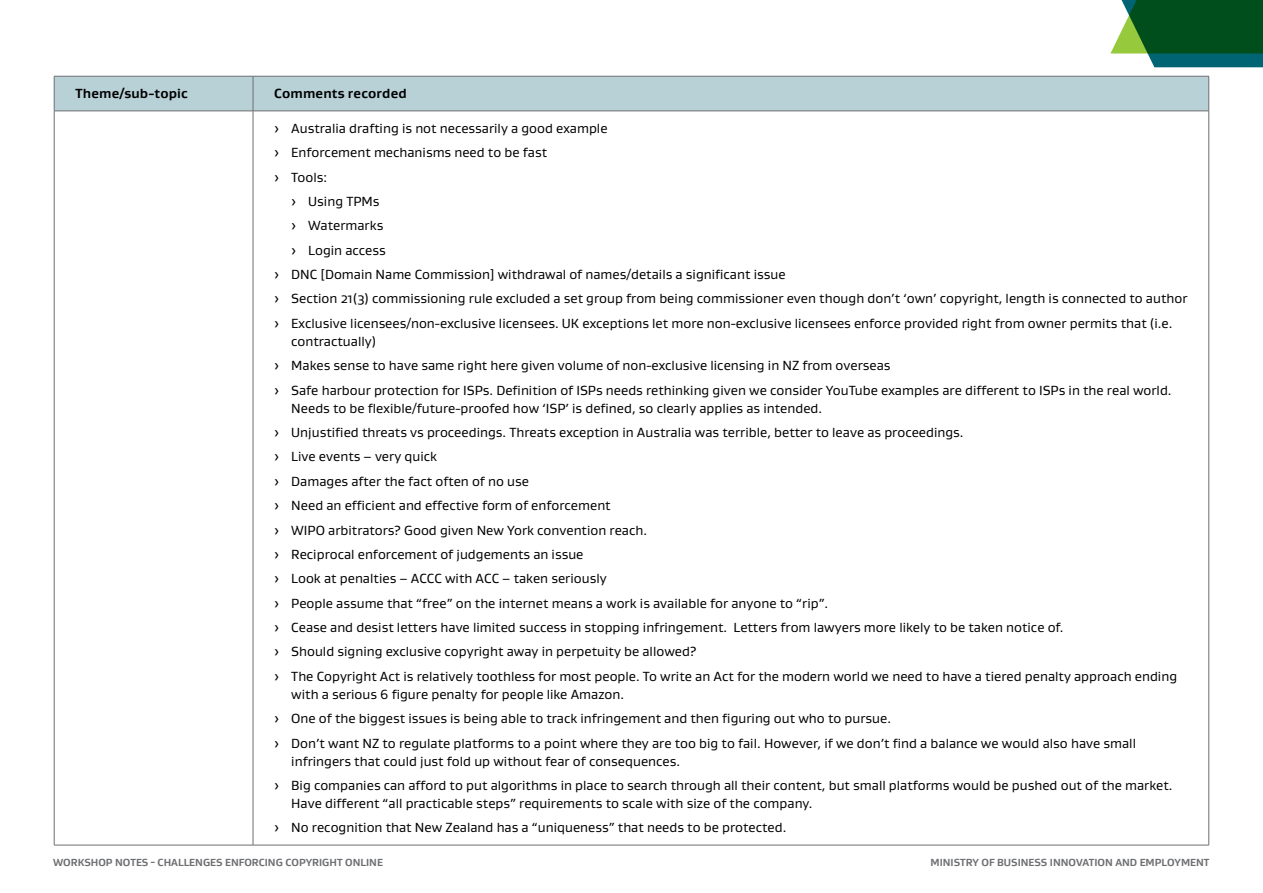
<style>
.page{position:relative;width:1263px;height:893px;background:#fff}
.page>*{position:absolute;margin:0;border:0;box-sizing:border-box;transform-origin:0 0}
.t1{font:13.5px/24.5px "Gustan";color:#000}
.t2{font:700 13.5px "Gustan";letter-spacing:.01em;color:#000}
.t3{font:700 10.5px "Gustan";color:#6d6e71}
</style>
<div class="page">
<svg style="left:1110px;top:0;width:153px;height:67px;background:#276e44"></svg>
<div style="left:55px;top:77px;width:1153px;height:34px;background:#b8d1d7"></div>
<hr style="left:54px;top:76px;width:199px;height:1px;background:#6d6e71">
<hr style="left:54px;top:76px;width:1px;height:35px;background:#6d6e71">
<hr style="left:253px;top:76px;width:956px;height:1px;background:#6d6e71">
<hr style="left:253px;top:76px;width:1px;height:35px;background:#6d6e71">
<hr style="left:1208px;top:76px;width:1px;height:35px;background:#6d6e71">
<hr style="left:54px;top:111px;width:199px;height:1px;background:#6d6e71">
<hr style="left:253px;top:111px;width:956px;height:1px;background:#6d6e71">
<hr style="left:54px;top:845px;width:199px;height:1px;background:#6d6e71">
<hr style="left:253px;top:845px;width:956px;height:1px;background:#6d6e71">
<hr style="left:54px;top:111px;width:1px;height:734px;background:#6d6e71">
<hr style="left:253px;top:111px;width:1px;height:734px;background:#6d6e71">
<hr style="left:1208px;top:111px;width:1px;height:734px;background:#6d6e71">
<p class="t2" style="left:75px;top:85px;width:114px">Theme/sub-topic</p>
<p class="t2" style="left:274px;top:85px;width:134px">Comments recorded</p>
<p class="t1" style="left:274px;top:116px;width:335px">› Australia drafting is not necessarily a good example</p>
<p class="t1" style="left:274px;top:140px;width:274px">› Enforcement mechanisms need to be fast</p>
<p class="t1" style="left:274px;top:164px;width:54px">› Tools:</p>
<p class="t1" style="left:291px;top:189px;width:90px">› Using TPMs</p>
<p class="t1" style="left:291px;top:213px;width:94px">› Watermarks</p>
<p class="t1" style="left:291px;top:237px;width:96px">› Login access</p>
<p class="t1" style="left:274px;top:262px;width:513px">› DNC [Domain Name Commission] withdrawal of names/details a significant issue</p>
<p class="t1" style="left:274px;top:286px;width:915px">› Section 21(3) commissioning rule excluded a set group from being commissioner even though don’t ‘own’ copyright, length is connected to author</p>
<p class="t1" style="left:274px;top:311px;width:900px">› Exclusive licensees/non-exclusive licensees. UK exceptions let more non-exclusive licensees enforce provided right from owner permits that (i.e.</p>
<p class="t1" style="left:274px;top:329px;width:899px;text-indent:17px">contractually)<br>› Makes sense to have same right here given volume of non-exclusive licensing in NZ from overseas<br>› Safe harbour protection for ISPs. Definition of ISPs needs rethinking given we consider YouTube examples are different to ISPs in the real world.</p>
<p class="t1" style="left:274px;top:395px;width:904px;text-indent:17px">Needs to be flexible/future-proofed how ‘ISP’ is defined, so clearly applies as intended.<br>› Unjustified threats vs proceedings. Threats exception in Australia was terrible, better to leave as proceedings.<br>› Live events – very quick<br>› Damages after the fact often of no use<br>› Need an efficient and effective form of enforcement<br>› WIPO arbitrators? Good given New York convention reach.<br>› Reciprocal enforcement of judgements an issue<br>› Look at penalties – ACCC with ACC – taken seriously<br>› People assume that “free” on the internet means a work is available for anyone to “rip”.<br>› Cease and desist letters have limited success in stopping infringement. Letters from lawyers more likely to be taken notice of.<br>› Should signing exclusive copyright away in perpetuity be allowed?<br>› The Copyright Act is relatively toothless for most people. To write an Act for the modern world we need to have a tiered penalty approach ending</p>
<p class="t1" style="left:274px;top:682px;width:863px;text-indent:17px">with a serious 6 figure penalty for people like Amazon.<br>› One of the biggest issues is being able to track infringement and then figuring out who to pursue.<br>› Don’t want NZ to regulate platforms to a point where they are too big to fail. However, if we don’t find a balance we would also have small</p>
<p class="t1" style="left:274px;top:748px;width:900px;text-indent:17px">infringers that could just fold up without fear of consequences.<br>› Big companies can afford to put algorithms in place to search through all their content, but small platforms would be pushed out of the market.</p>
<p class="t1" style="left:274px;top:791px;width:540px;text-indent:17px">Have different “all practicable steps” requirements to scale with size of the company. › No recognition that New Zealand has a “uniqueness” that needs to be protected.</p>
<p class="t3" style="left:53px;top:855px;width:331px">WORKSHOP NOTES - CHALLENGES ENFORCING COPYRIGHT ONLINE</p>
<p class="t3" style="left:930px;top:855px;width:280px">MINISTRY OF BUSINESS INNOVATION AND EMPLOYMENT</p>
</div>
